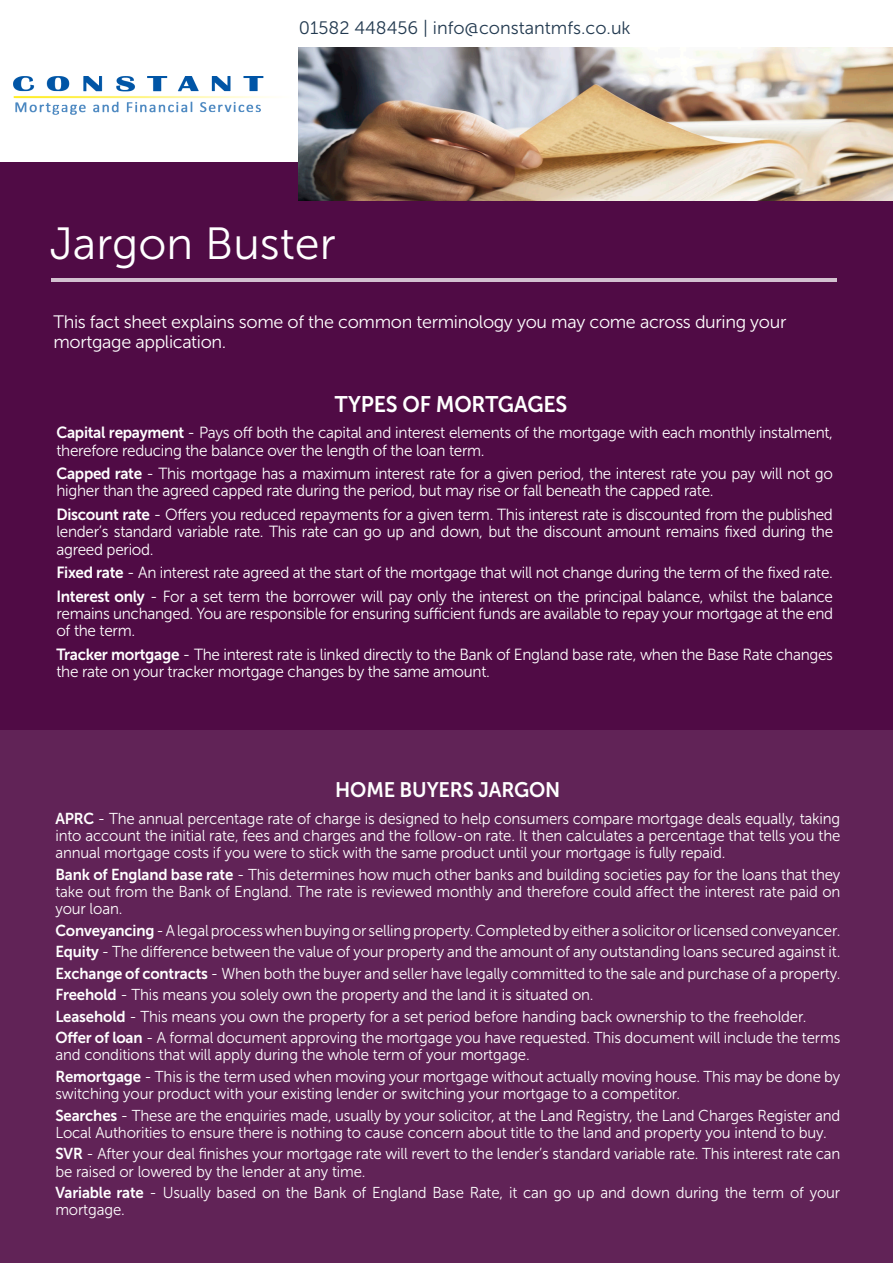
<style>
.page{position:relative;width:893px;height:1263px;background:#fff}
.page>*{position:absolute;margin:0;border:0;box-sizing:border-box;transform-origin:0 0}
.t1{font:45px "Museo Sans 300";color:#fff}
.t2{font:22.5px "Museo Sans 700";letter-spacing:-.01em;color:#fff;scale:.95 1}
.t3{font:21px "Museo Sans 700";letter-spacing:-.01em;color:#fff;scale:.95 1}
.t4{font:18px "Museo Sans 300";letter-spacing:-.02em;color:#fff}
.t5{font:18px "Museo Sans 300";color:#233a50}
.t6{font:16.2px/17.2px "Museo Sans 300";letter-spacing:-.02em;color:#fff;scale:.95 1}
.t7{font:15.75px/17.2px "Museo Sans 300";letter-spacing:-.01em;color:#fff;scale:.95 1}
.s1{font-family:"Museo Sans 700"}
</style>
<div class="page">
<div style="left:0;top:162px;width:893px;height:568px;background:#500b45"></div>
<hr style="left:51px;top:278px;width:786px;height:4px;background:#d3c1d0">
<div style="left:0;top:730px;width:893px;height:533px;background:#612357"></div>
<img style="left:299px;top:48px;width:594px;height:152px">
<img style="left:13px;top:76px;width:261px;height:39px">
<p class="t5" style="left:299px;top:18px;width:333px">01582 448456 | info@constantmfs.co.uk</p>
<p class="t1" style="left:49px;top:219px;width:288px">Jargon Buster</p>
<p class="t4" style="left:53px;top:312px;width:734px">This fact sheet explains some of the common terminology you may come across during your</p>
<p class="t4" style="left:53px;top:332px;width:174px">mortgage application.</p>
<p class="t2" style="left:335px;top:392px;width:246px">TYPES OF MORTGAGES</p>
<p class="t6" style="left:56px;top:424px;width:819px"><span class="s1">Capital repayment</span> - Pays off both the capital and interest elements of the mortgage with each monthly instalment, therefore reducing the balance over the length of the loan term.</p>
<p class="t6" style="left:56px;top:465px;width:819px"><span class="s1">Capped rate</span> - This mortgage has a maximum interest rate for a given period, the interest rate you pay will not go higher than the agreed capped rate during the period, but may rise or fall beneath the capped rate.</p>
<p class="t6" style="left:56px;top:506px;width:819px;text-align:justify"><span class="s1">Discount rate</span> - Offers you reduced repayments for a given term. This interest rate is discounted from the published lender’s standard variable rate. This rate can go up and down, but the discount amount remains fixed during the agreed period.</p>
<p class="t6" style="left:56px;top:564px;width:819px"><span class="s1">Fixed rate</span> - An interest rate agreed at the start of the mortgage that will not change during the term of the fixed rate.</p>
<p class="t6" style="left:56px;top:588px;width:819px;text-align:justify"><span class="s1">Interest only</span> - For a set term the borrower will pay only the interest on the principal balance, whilst the balance remains unchanged. You are responsible for ensuring sufficient funds are available to repay your mortgage at the end of the term.</p>
<p class="t6" style="left:56px;top:646px;width:819px"><span class="s1">Tracker mortgage</span> - The interest rate is linked directly to the Bank of England base rate, when the Base Rate changes the rate on your tracker mortgage changes by the same amount.</p>
<p class="t3" style="left:335px;top:778px;width:238px">HOME BUYERS JARGON</p>
<p class="t7" style="left:55px;top:810px;width:828px;text-align:justify"><span class="s1">APRC</span> - The annual percentage rate of charge is designed to help consumers compare mortgage deals equally, taking into account the initial rate, fees and charges and the follow-on rate. It then calculates a percentage that tells you the annual mortgage costs if you were to stick with the same product until your mortgage is fully repaid.</p>
<p class="t7" style="left:55px;top:866px;width:828px;text-align:justify"><span class="s1">Bank of England base rate</span> - This determines how much other banks and building societies pay for the loans that they take out from the Bank of England. The rate is reviewed monthly and therefore could affect the interest rate paid on your loan.</p>
<p class="t7" style="left:55px;top:922px;width:828px"><span class="s1">Conveyancing</span> - A legal process when buying or selling property. Completed by either a solicitor or licensed conveyancer.</p>
<p class="t7" style="left:55px;top:943px;width:828px"><span class="s1">Equity</span> - The difference between the value of your property and the amount of any outstanding loans secured against it.</p>
<p class="t7" style="left:55px;top:965px;width:828px"><span class="s1">Exchange of contracts</span> - When both the buyer and seller have legally committed to the sale and purchase of a property.</p>
<p class="t7" style="left:55px;top:986px;width:568px"><span class="s1">Freehold</span> - This means you solely own the property and the land it is situated on.</p>
<p class="t7" style="left:55px;top:1008px;width:792px"><span class="s1">Leasehold</span> - This means you own the property for a set period before handing back ownership to the freeholder.</p>
<p class="t7" style="left:55px;top:1029px;width:828px"><span class="s1">Offer of loan</span> - A formal document approving the mortgage you have requested. This document will include the terms and conditions that will apply during the whole term of your mortgage.</p>
<p class="t7" style="left:55px;top:1068px;width:828px"><span class="s1">Remortgage</span> - This is the term used when moving your mortgage without actually moving house. This may be done by switching your product with your existing lender or switching your mortgage to a competitor.</p>
<p class="t7" style="left:55px;top:1107px;width:828px"><span class="s1">Searches</span> - These are the enquiries made, usually by your solicitor, at the Land Registry, the Land Charges Register and<br>Local Authorities to ensure there is nothing to cause concern about title to the land and property you intend to buy.</p>
<p class="t7" style="left:55px;top:1145px;width:828px"><span class="s1">SVR</span> - After your deal finishes your mortgage rate will revert to the lender’s standard variable rate. This interest rate can be raised or lowered by the lender at any time.</p>
<p class="t7" style="left:55px;top:1184px;width:828px"><span class="s1">Variable rate</span> - Usually based on the Bank of England Base Rate, it can go up and down during the term of your mortgage.</p>
</div>
